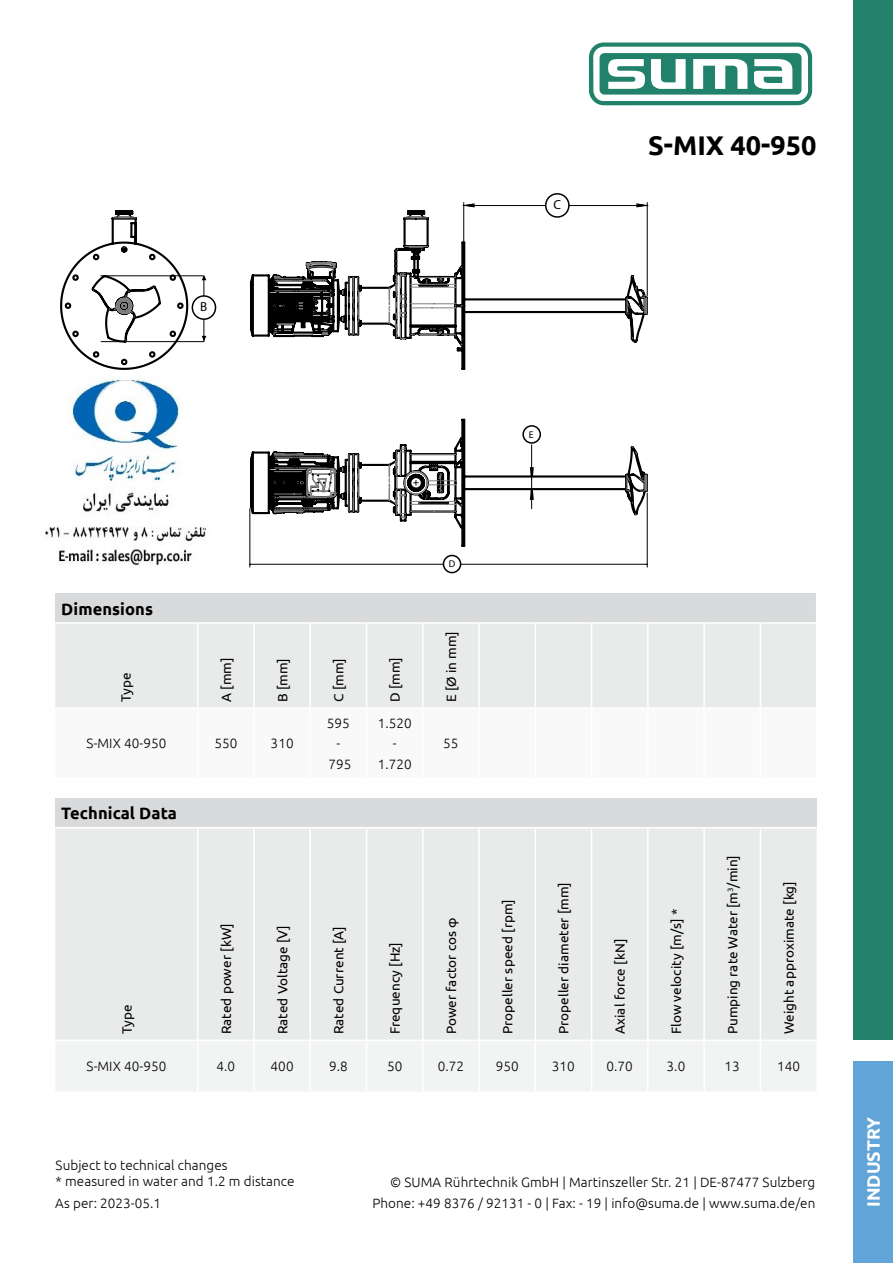
<style>
.page{position:relative;width:893px;height:1263px;background:#fff}
.page>*{position:absolute;margin:0;border:0;box-sizing:border-box;transform-origin:0 0}
.t1{font:700 27px "Ubuntu";color:#000}
.t2{font:700 18px "Ubuntu";color:#fff}
.t3{font:700 16.5px "Ubuntu";letter-spacing:.005em;color:#000}
.t4{font:300 13.5px/20.4px "Ubuntu";letter-spacing:.005em;color:#000;text-align:center}
.t5{font:13.5px "Ubuntu";letter-spacing:.005em;color:#000}
.t6{font:13.05px "Myriad Pro";color:#000}
.t7{font:9.75px "Myriad Pro";color:#000}
</style>
<div class="page">
<div style="left:854px;top:0;width:39px;height:1040px;background:#21816a"></div>
<div style="left:853px;top:1061px;width:40px;height:202px;background:#61a4d7"></div>
<svg style="left:589px;top:43px;width:223px;height:62px"></svg>
<div style="left:55px;top:798px;width:762px;height:30px;background:#d9dadb"></div>
<div style="left:55px;top:828px;width:762px;height:211px;background:#e9eaea"></div>
<div style="left:56px;top:1041px;width:760px;height:50px;background:#f2f3f3"></div>
<hr style="left:55px;top:827px;width:143px;height:1px;background:#fff">
<hr style="left:198px;top:827px;width:56px;height:1px;background:#fff">
<hr style="left:197px;top:828px;width:1px;height:211px;background:#fff">
<hr style="left:254px;top:827px;width:56px;height:1px;background:#fff">
<hr style="left:253px;top:828px;width:2px;height:211px;background:#fff">
<hr style="left:310px;top:827px;width:56px;height:1px;background:#fff">
<hr style="left:309px;top:828px;width:2px;height:211px;background:#fff">
<hr style="left:366px;top:827px;width:57px;height:1px;background:#fff">
<hr style="left:366px;top:828px;width:1px;height:211px;background:#fff">
<hr style="left:423px;top:827px;width:56px;height:1px;background:#fff">
<hr style="left:422px;top:828px;width:2px;height:211px;background:#fff">
<hr style="left:479px;top:827px;width:56px;height:1px;background:#fff">
<hr style="left:478px;top:828px;width:2px;height:211px;background:#fff">
<hr style="left:535px;top:827px;width:57px;height:1px;background:#fff">
<hr style="left:535px;top:828px;width:1px;height:211px;background:#fff">
<hr style="left:592px;top:827px;width:56px;height:1px;background:#fff">
<hr style="left:591px;top:828px;width:1px;height:211px;background:#fff">
<hr style="left:648px;top:827px;width:56px;height:1px;background:#fff">
<hr style="left:647px;top:828px;width:2px;height:211px;background:#fff">
<hr style="left:704px;top:827px;width:56px;height:1px;background:#fff">
<hr style="left:703px;top:828px;width:2px;height:211px;background:#fff">
<hr style="left:760px;top:827px;width:57px;height:1px;background:#fff">
<hr style="left:760px;top:828px;width:1px;height:211px;background:#fff">
<hr style="left:197px;top:1041px;width:1px;height:50px;background:#fff">
<hr style="left:253px;top:1041px;width:2px;height:50px;background:#fff">
<hr style="left:309px;top:1041px;width:2px;height:50px;background:#fff">
<hr style="left:366px;top:1041px;width:1px;height:50px;background:#fff">
<hr style="left:422px;top:1041px;width:2px;height:50px;background:#fff">
<hr style="left:478px;top:1041px;width:2px;height:50px;background:#fff">
<hr style="left:535px;top:1041px;width:1px;height:50px;background:#fff">
<hr style="left:591px;top:1041px;width:1px;height:50px;background:#fff">
<hr style="left:647px;top:1041px;width:2px;height:50px;background:#fff">
<hr style="left:703px;top:1041px;width:2px;height:50px;background:#fff">
<hr style="left:760px;top:1041px;width:1px;height:50px;background:#fff">
<div style="left:55px;top:593px;width:762px;height:30px;background:#d9dadb"></div>
<div style="left:55px;top:624px;width:761px;height:83px;background:#e9eaea"></div>
<svg style="left:816px;top:593px;width:1px;height:29px"></svg>
<hr style="left:55px;top:622px;width:143px;height:2px;background:#fff">
<hr style="left:198px;top:622px;width:56px;height:2px;background:#fff">
<hr style="left:197px;top:624px;width:1px;height:83px;background:#fff">
<hr style="left:254px;top:622px;width:56px;height:2px;background:#fff">
<hr style="left:310px;top:622px;width:57px;height:2px;background:#fff">
<hr style="left:367px;top:622px;width:56px;height:2px;background:#fff">
<hr style="left:423px;top:622px;width:56px;height:2px;background:#fff">
<hr style="left:479px;top:622px;width:56px;height:2px;background:#fff">
<hr style="left:535px;top:622px;width:57px;height:2px;background:#fff">
<hr style="left:592px;top:622px;width:56px;height:2px;background:#fff">
<hr style="left:648px;top:622px;width:56px;height:2px;background:#fff">
<hr style="left:704px;top:622px;width:56px;height:2px;background:#fff">
<hr style="left:760px;top:622px;width:57px;height:2px;background:#fff">
<hr style="left:253px;top:624px;width:2px;height:83px;background:#fff">
<hr style="left:309px;top:624px;width:2px;height:83px;background:#fff">
<hr style="left:366px;top:624px;width:1px;height:83px;background:#fff">
<hr style="left:422px;top:624px;width:2px;height:83px;background:#fff">
<hr style="left:478px;top:624px;width:2px;height:83px;background:#fff">
<hr style="left:535px;top:624px;width:1px;height:83px;background:#fff">
<hr style="left:591px;top:624px;width:1px;height:83px;background:#fff">
<hr style="left:647px;top:624px;width:2px;height:83px;background:#fff">
<hr style="left:703px;top:624px;width:2px;height:83px;background:#fff">
<hr style="left:760px;top:624px;width:1px;height:83px;background:#fff">
<svg style="left:250px;top:208px;width:398px;height:162px"></svg>
<svg style="left:626px;top:287px;width:21px;height:28px"></svg>
<svg style="left:405px;top:246px;width:22px;height:4px"></svg>
<svg style="left:349px;top:277px;width:10px;height:57px"></svg>
<svg style="left:274px;top:262px;width:62px;height:19px"></svg>
<svg style="left:389px;top:261px;width:73px;height:84px"></svg>
<svg style="left:60px;top:210px;width:129px;height:160px"></svg>
<svg style="left:249px;top:418px;width:399px;height:149px"></svg>
<svg style="left:632px;top:447px;width:5px;height:7px"></svg>
<svg style="left:626px;top:475px;width:5px;height:17px"></svg>
<svg style="left:638px;top:475px;width:9px;height:17px"></svg>
<svg style="left:349px;top:454px;width:10px;height:57px"></svg>
<svg style="left:274px;top:505px;width:58px;height:8px"></svg>
<svg style="left:274px;top:453px;width:58px;height:7px"></svg>
<svg style="left:389px;top:448px;width:73px;height:70px"></svg>
<svg style="left:270px;top:467px;width:66px;height:31px"></svg>
<svg style="left:405px;top:216px;width:22px;height:5px"></svg>
<svg style="left:269px;top:290px;width:64px;height:45px"></svg>
<hr style="left:647px;top:202px;width:1px;height:94px;background:#000">
<hr style="left:463px;top:202px;width:1px;height:43px;background:#000">
<svg style="left:464px;top:203px;width:183px;height:5px"></svg>
<div style="left:545px;top:193px;width:25px;height:25px;background:#fff;border:2px solid #000;border-radius:50%"></div>
<hr style="left:203px;top:276px;width:1px;height:66px;background:#000">
<hr style="left:101px;top:275px;width:102px;height:1px;background:#000">
<hr style="left:101px;top:341px;width:102px;height:1px;background:#000">
<svg style="left:202px;top:275px;width:4px;height:66px"></svg>
<div style="left:192px;top:295px;width:24px;height:25px;background:#fff;border:2px solid #000;border-radius:50%"></div>
<hr style="left:531px;top:445px;width:1px;height:34px;background:#000">
<svg style="left:529px;top:466px;width:6px;height:43px"></svg>
<div style="left:522px;top:425px;width:19px;height:19px;border:2px solid #000;border-radius:50%"></div>
<hr style="left:250px;top:564px;width:397px;height:1px;background:#000">
<hr style="left:249px;top:509px;width:1px;height:58px;background:#000">
<hr style="left:647px;top:493px;width:1px;height:74px;background:#000">
<div style="left:443px;top:555px;width:18px;height:18px;background:#fff;border:2px solid #000;border-radius:50%"></div>
<img style="left:45px;top:376px;width:162px;height:190px">
<p class="t6" style="left:200px;top:299px;width:9px">B</p>
<p class="t6" style="left:553px;top:197px;width:9px">C</p>
<h1 class="t1" style="left:648px;top:129px;width:170px">S-MIX 40-950</h1>
<p class="t7" style="left:529px;top:428px;width:6px">E</p>
<p class="t3" style="left:61px;top:599px;width:93px">Dimensions</p>
<p class="t5" style="left:118px;top:702px;width:31px;rotate:-90deg">Type</p>
<p class="t5" style="left:218px;top:702px;width:46px;rotate:-90deg">A [mm]</p>
<p class="t5" style="left:274px;top:702px;width:45px;rotate:-90deg">B [mm]</p>
<p class="t5" style="left:331px;top:702px;width:45px;rotate:-90deg">C [mm]</p>
<p class="t5" style="left:387px;top:702px;width:46px;rotate:-90deg">D [mm]</p>
<p class="t4" style="left:87px;top:733px;width:81px">S-MIX 40-950</p>
<p class="t4" style="left:214px;top:733px;width:24px">550</p>
<p class="t4" style="left:271px;top:733px;width:24px">310</p>
<p class="t3" style="left:61px;top:803px;width:117px">Technical Data</p>
<p class="t4" style="left:327px;top:713px;width:26px">595 -<br>795</p>
<p class="t4" style="left:378px;top:713px;width:36px">1.520 -<br>1.720</p>
<p class="t7" style="left:449px;top:558px;width:8px">D</p>
<p class="t5" style="left:443px;top:702px;width:72px;rotate:-90deg">E [Ø in mm]</p>
<p class="t4" style="left:443px;top:733px;width:17px">55</p>
<p class="t5" style="left:119px;top:1034px;width:31px;rotate:-90deg">Type</p>
<p class="t5" style="left:218px;top:1034px;width:112px;rotate:-90deg">Rated power [kW]</p>
<p class="t5" style="left:274px;top:1034px;width:110px;rotate:-90deg">Rated Voltage [V]</p>
<p class="t5" style="left:331px;top:1034px;width:109px;rotate:-90deg">Rated Current [A]</p>
<p class="t5" style="left:387px;top:1034px;width:94px;rotate:-90deg">Frequency [Hz]</p>
<p class="t5" style="left:443px;top:1034px;width:118px;rotate:-90deg">Power factor cos φ</p>
<p class="t5" style="left:499px;top:1034px;width:136px;rotate:-90deg">Propeller speed [rpm]</p>
<p class="t5" style="left:556px;top:1034px;width:154px;rotate:-90deg">Propeller diameter [mm]</p>
<p class="t5" style="left:612px;top:1034px;width:97px;rotate:-90deg">Axial force [kN]</p>
<p class="t5" style="left:668px;top:1034px;width:127px;rotate:-90deg">Flow velocity [m/s] *</p>
<p class="t5" style="left:724px;top:1034px;width:180px;rotate:-90deg">Pumping rate Water [m<sup>3</sup>/min]</p>
<p class="t5" style="left:781px;top:1034px;width:154px;rotate:-90deg">Weight approximate [kg]</p>
<p class="t4" style="left:87px;top:1056px;width:81px">S-MIX 40-950</p>
<p class="t4" style="left:217px;top:1056px;width:20px">4.0</p>
<p class="t4" style="left:271px;top:1056px;width:24px">400</p>
<p class="t4" style="left:329px;top:1056px;width:20px">9.8</p>
<p class="t4" style="left:387px;top:1056px;width:17px">50</p>
<p class="t4" style="left:438px;top:1056px;width:28px">0.72</p>
<p class="t4" style="left:496px;top:1056px;width:24px">950</p>
<p class="t4" style="left:552px;top:1056px;width:24px">310</p>
<p class="t4" style="left:606px;top:1056px;width:28px">0.70</p>
<p class="t4" style="left:667px;top:1056px;width:20px">3.0</p>
<p class="t4" style="left:725px;top:1056px;width:17px">13</p>
<p class="t4" style="left:777px;top:1056px;width:24px">140</p>
<p class="t4" style="left:56px;top:1156px;width:240px;line-height:16.2px;text-align:left">Subject to technical changes<br>* measured in water and 1.2 m distance</p>
<p class="t4" style="left:390px;top:1172px;width:427px">© SUMA Rührtechnik GmbH | Martinszeller Str. 21 | DE-87477 Sulzberg</p>
<p class="t4" style="left:55px;top:1192px;width:107px">As per: 2023-05.1</p>
<p class="t4" style="left:372px;top:1192px;width:444px">Phone: +49 8376 / 92131 - 0 | Fax: - 19 | info@suma.de | www.suma.de/en</p>
<h2 class="t2" style="left:862px;top:1207px;width:91px;rotate:-90deg">INDUSTRY</h2>
</div>
